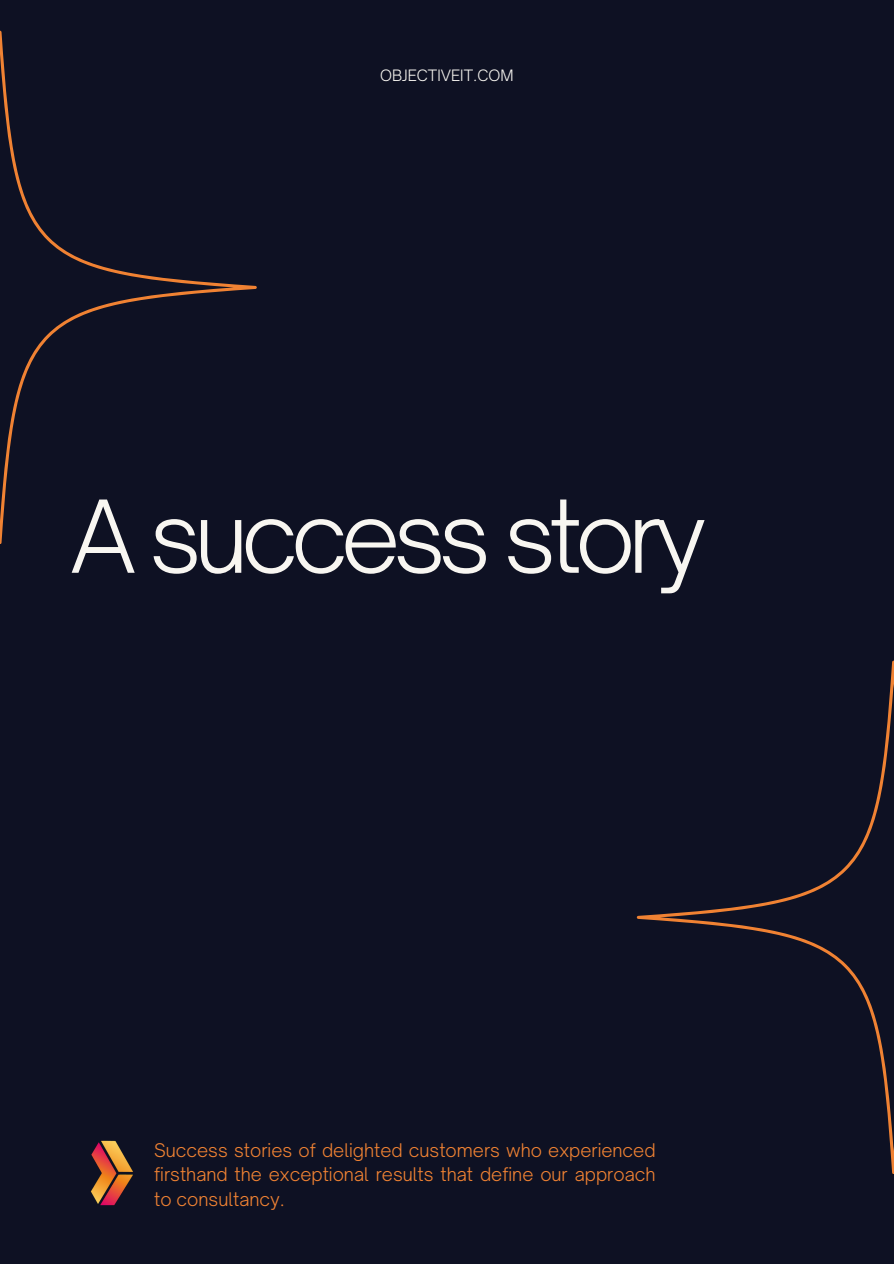
<style>
.page{position:relative;width:894px;height:1264px;background:#fff}
.page>*{position:absolute;margin:0;border:0;box-sizing:border-box;transform-origin:0 0}
.t1{font:300 96px "Open Sauce One";letter-spacing:-.07em;color:#f8f6f1}
.t2{font:300 18px/24.8px "Open Sauce One";color:#f08233;text-align:justify}
.t3{font:300 15px "Open Sauce One";color:#f8f6f1}
</style>
<div class="page">
<div style="left:0;top:0;width:893px;height:1263px;background:#0e1123"></div>
<svg style="left:0;top:31px;width:256px;height:513px"></svg>
<svg style="left:636px;top:661px;width:257px;height:512px"></svg>
<img style="left:91px;top:1140px;width:42px;height:66px">
<p class="t3" style="left:380px;top:66px;width:135px">OBJECTIVEIT.COM</p>
<p class="t1" style="left:70px;top:477px;width:638px">A success story</p>
<p class="t2" style="left:154px;top:1137px;width:503px">Success stories of delighted customers who experienced firsthand the exceptional results that define our approach to consultancy.</p>
</div>
